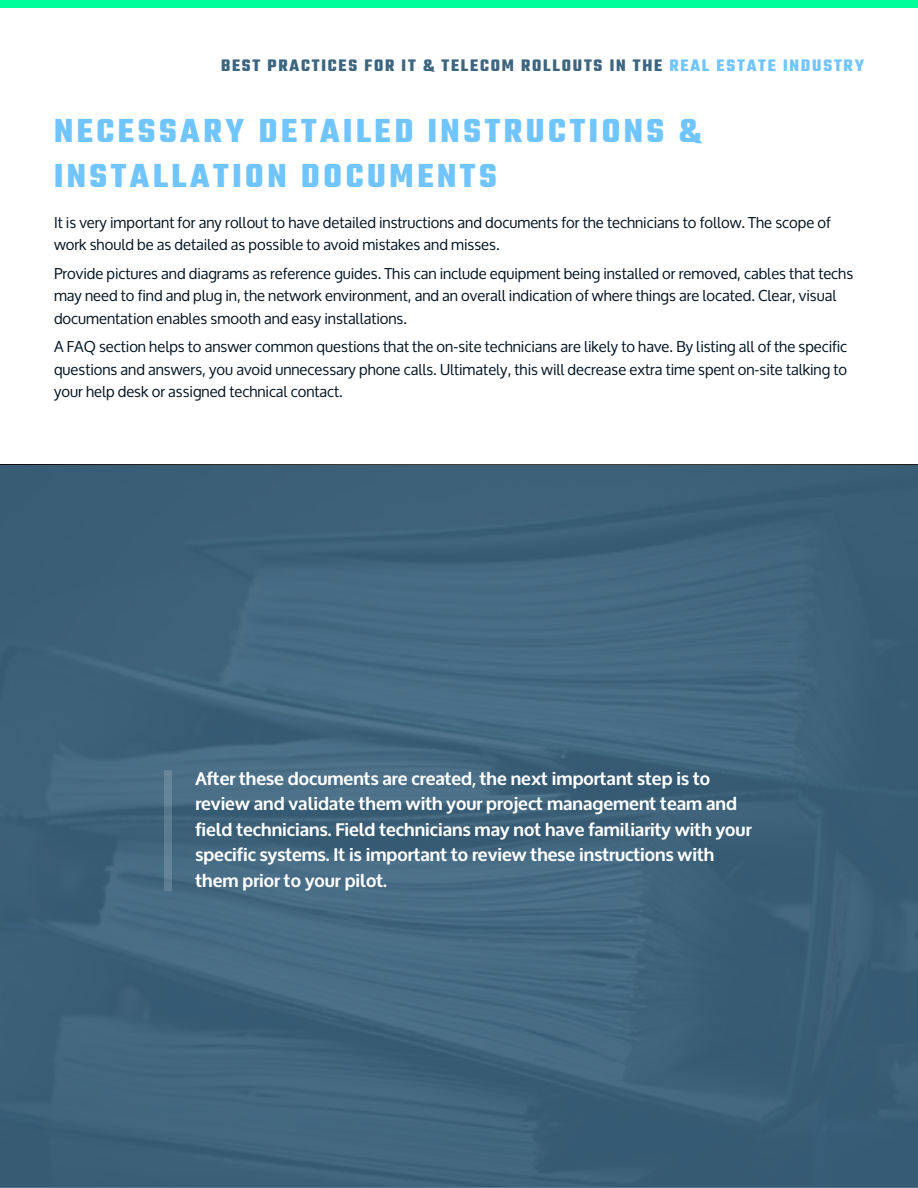
<style>
.page{position:relative;width:918px;height:1188px;background:#fff}
.page>*{position:absolute;margin:0;border:0;box-sizing:border-box;transform-origin:0 0}
.t1{font:700 36px/45px "Teko";letter-spacing:.1em;color:#71c5ff}
.t2{font:700 18px/25.5px "Oxygen";color:#fff}
.t3{font:700 18px "Teko";letter-spacing:.1em;color:#3c6580}
.t4{font:15px/22.5px "Oxygen";color:#001321}
.s1{color:#71c5ff}
</style>
<div class="page">
<div style="left:0;top:0;width:918px;height:8px;background:#0f9"></div>
<div style="left:0;top:465px;width:918px;height:723px;background:linear-gradient(to right,#41657d,#3d627a)"></div>
<div style="left:165px;top:770px;width:7px;height:120px;background:#607f95"></div>
<p class="t3" style="left:221px;top:54px;width:644px">BEST PRACTICES FOR IT &amp; TELECOM ROLLOUTS IN THE <span class="s1">REAL ESTATE INDUSTRY</span></p>
<h1 class="t1" style="left:54px;top:111px;width:649px">NECESSARY DETAILED INSTRUCTIONS &amp;<br>INSTALLATION DOCUMENTS</h1>
<p class="t4" style="left:54px;top:212px;width:778px">It is very important for any rollout to have detailed instructions and documents for the technicians to follow. The scope of work should be as detailed as possible to avoid mistakes and misses.</p>
<p class="t4" style="left:54px;top:263px;width:801px">Provide pictures and diagrams as reference guides. This can include equipment being installed or removed, cables that techs may need to find and plug in, the network environment, and an overall indication of where things are located. Clear, visual documentation enables smooth and easy installations.</p>
<p class="t4" style="left:54px;top:336px;width:795px;text-align:justify">A FAQ section helps to answer common questions that the on-site technicians are likely to have. By listing all of the specific questions and answers, you avoid unnecessary phone calls. Ultimately, this will decrease extra time spent on-site talking to your help desk or assigned technical contact.</p>
<p class="t2" style="left:195px;top:766px;width:558px">After these documents are created, the next important step is to review and validate them with your project management team and field technicians. Field technicians may not have familiarity with your specific systems. It is important to review these instructions with them prior to your pilot.</p>
</div>
